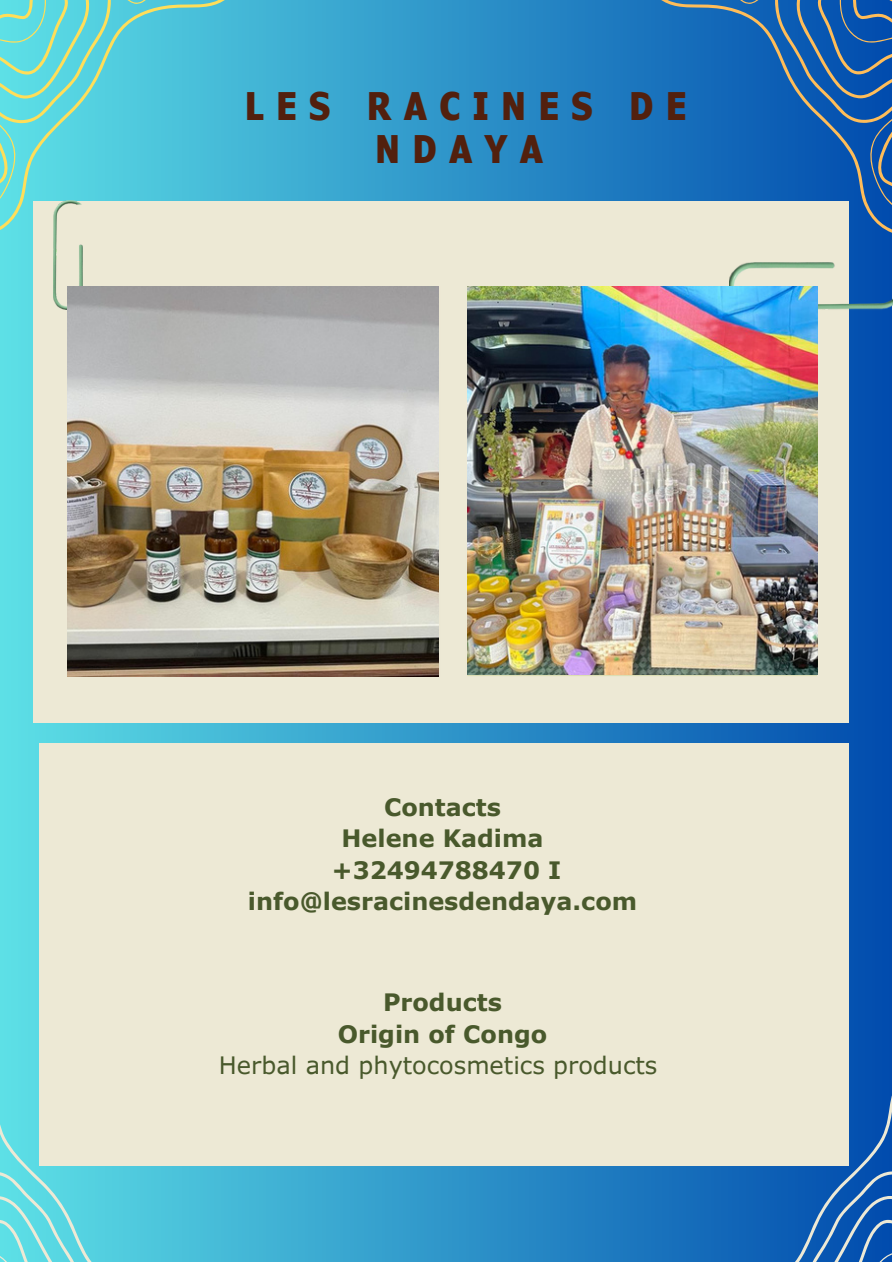
<style>
.page{position:relative;width:893px;height:1264px;background:#fff}
.page>*{position:absolute;margin:0;border:0;box-sizing:border-box;transform-origin:0 0}
.t1{font:700 condensed 37.95px/42.8px "Verdana Pro";letter-spacing:.335em;color:#52200e;text-align:center}
.t2{font:700 24px/31.5px "Verdana Pro";color:#49592c;text-align:center}
.t3{font:24px "Verdana Pro";color:#49592c}
</style>
<div class="page">
<div style="left:0;top:0;width:891px;height:1261px;background:linear-gradient(to right,#62dfe5,#0b53af)"></div>
<div style="left:33px;top:201px;width:816px;height:521px;background:#ede9d5"></div>
<svg style="left:0;top:1056px;width:218px;height:206px;background:#5cd1df"></svg>
<svg style="left:668px;top:1056px;width:224px;height:206px;background:#1864b5"></svg>
<div style="left:40px;top:743px;width:809px;height:422px;background:#ede9d5"></div>
<svg style="left:638px;top:0;width:254px;height:237px;background:#3375b5"></svg>
<img style="left:729px;top:262px;width:163px;height:48px">
<img style="left:53px;top:238px;width:29px;height:72px">
<svg style="left:0;top:0;width:247px;height:238px;background:#6dd0d6"></svg>
<img style="left:68px;top:286px;width:371px;height:390px">
<img style="left:467px;top:286px;width:350px;height:388px">
<p class="t1" style="left:245px;top:84px;width:442px">LES RACINES DE<br>NDAYA</p>
<p class="t2" style="left:384px;top:790px;width:118px">Contacts</p>
<p class="t2" style="left:341px;top:822px;width:203px">Helene Kadima</p>
<p class="t2" style="left:248px;top:853px;width:390px">+32494788470 I info@lesracinesdendaya.com</p>
<p class="t2" style="left:383px;top:985px;width:120px">Products</p>
<p class="t2" style="left:338px;top:1017px;width:211px">Origin of Congo</p>
<p class="t3" style="left:219px;top:1050px;width:440px">Herbal and phytocosmetics products</p>
</div>
